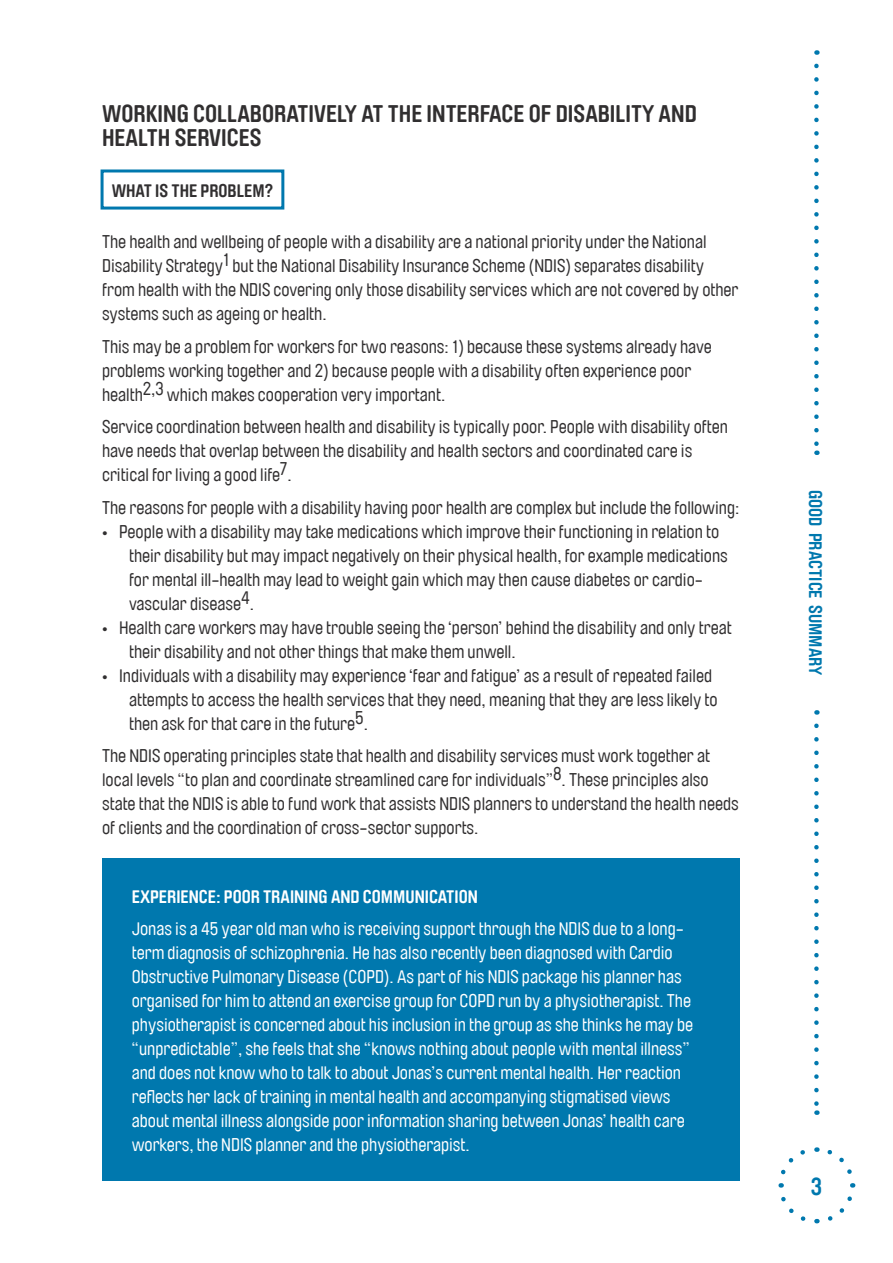
<style>
.page{position:relative;width:893px;height:1263px;background:#fff}
.page>*{position:absolute;margin:0;border:0;box-sizing:border-box;transform-origin:0 0}
.Paragraph_Style_1{font:700 24px/24px "Brauer Neue";color:#312f30}
.Paragraph_Style_1-2{font:700 24px "Brauer Neue";color:#0078ae}
.Paragraph_Style_1-3{font:18px/24px "Brauer Neue";color:#312f30}
.Paragraph_Style_1-4{font:18px/24px "Brauer Neue";color:#fff}
.Paragraph_Style_1-5{font:700 18px "Brauer Neue";color:#fff}
.t1{font:700 18px "Brauer Neue";color:#0078ae}
.Paragraph_Style_1-6{font:700 18px "Brauer Neue";color:#312f30}
</style>
<div class="page">
<svg style="left:828px;top:1183px;width:28px;height:38px"></svg>
<svg style="left:816px;top:1147px;width:36px;height:27px"></svg>
<svg style="left:778px;top:1150px;width:27px;height:37px"></svg>
<svg style="left:781px;top:1196px;width:36px;height:28px"></svg>
<svg style="left:814px;top:726px;width:5px;height:389px"></svg>
<svg style="left:814px;top:66px;width:5px;height:389px"></svg>
<div style="left:101px;top:169px;width:183px;height:41px;border:3px solid #0078ae"></div>
<div style="left:102px;top:858px;width:638px;height:323px;background:#0078ae"></div>
<p class="Paragraph_Style_1" style="left:102px;top:101px;width:596px">WORKING COLLABORATIVELY AT THE INTERFACE OF DISABILITY AND<br>HEALTH SERVICES</p>
<p class="Paragraph_Style_1-6" style="left:112px;top:180px;width:163px">WHAT IS THE PROBLEM?</p>
<p class="Paragraph_Style_1-3" style="left:102px;top:230px;width:638px">The health and wellbeing of people with a disability are a national priority under the National Disability Strategy1 but the National Disability Insurance Scheme (NDIS) separates disability from health with the NDIS covering only those disability services which are not covered by other systems such as ageing or health.</p>
<p class="Paragraph_Style_1-3" style="left:102px;top:335px;width:611px">This may be a problem for workers for two reasons: 1) because these systems already have problems working together and 2) because people with a disability often experience poor health2,3 which makes cooperation very important.</p>
<p class="Paragraph_Style_1-3" style="left:102px;top:415px;width:627px">Service coordination between health and disability is typically poor. People with disability often have needs that overlap between the disability and health sectors and coordinated care is critical for living a good life7.</p>
<p class="Paragraph_Style_1-3" style="left:102px;top:496px;width:639px">The reasons for people with a disability having poor health are complex but include the following:</p>
<p class="Paragraph_Style_1-3" style="left:129px;top:520px;width:600px;text-indent:-27px">• People with a disability may take medications which improve their functioning in relation to their disability but may impact negatively on their physical health, for example medications for mental ill-health may lead to weight gain which may then cause diabetes or cardio&shy;vascular disease4.</p>
<p class="Paragraph_Style_1-3" style="left:129px;top:616px;width:604px;text-indent:-27px">• Health care workers may have trouble seeing the ‘person’ behind the disability and only treat their disability and not other things that make them unwell.</p>
<p class="Paragraph_Style_1-3" style="left:129px;top:664px;width:590px;text-indent:-27px">• Individuals with a disability may experience ‘fear and fatigue’ as a result of repeated failed attempts to access the health services that they need, meaning that they are less likely to then ask for that care in the future5.</p>
<p class="Paragraph_Style_1-3" style="left:102px;top:744px;width:638px">The NDIS operating principles state that health and disability services must work together at local levels “to plan and coordinate streamlined care for individuals”8. These principles also state that the NDIS is able to fund work that assists NDIS planners to understand the health needs of clients and the coordination of cross-sector supports.</p>
<p class="Paragraph_Style_1-5" style="left:132px;top:886px;width:348px">EXPERIENCE: POOR TRAINING AND COMMUNICATION</p>
<p class="Paragraph_Style_1-4" style="left:132px;top:917px;width:563px">Jonas is a 45 year old man who is receiving support through the NDIS due to a long&shy;term diagnosis of schizophrenia. He has also recently been diagnosed with Cardio Obstructive Pulmonary Disease (COPD). As part of his NDIS package his planner has organised for him to attend an exercise group for COPD run by a physiotherapist. The physiotherapist is concerned about his inclusion in the group as she thinks he may be “unpredictable”, she feels that she “knows nothing about people with mental illness” and does not know who to talk to about Jonas’s current mental health. Her reaction reflects her lack of training in mental health and accompanying stigmatised views about mental illness alongside poor information sharing between Jonas’ health care workers, the NDIS planner and the physiotherapist.</p>
<p class="t1" style="left:826px;top:490px;width:187px;rotate:90deg">GOOD PRACTICE SUMMARY</p>
<p class="Paragraph_Style_1-2" style="left:811px;top:1173px;width:13px">3</p>
</div>
